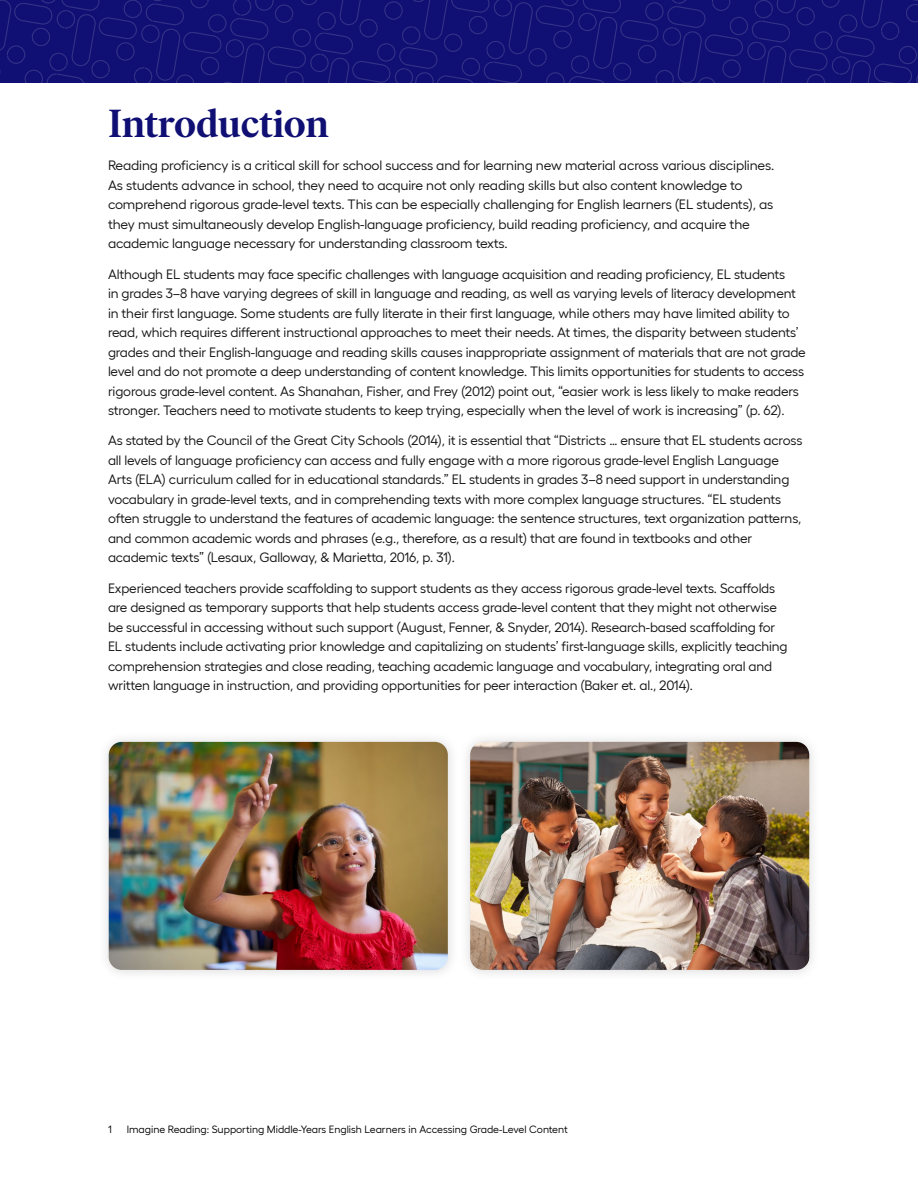
<style>
.page{position:relative;width:918px;height:1188px;background:#fff}
.page>*{position:absolute;margin:0;border:0;box-sizing:border-box;transform-origin:0 0}
.t1{font:600 39px "Ivar Headline";letter-spacing:-.01em;color:#100f73}
.t2{font:13.5px/19.5px "Hellix";letter-spacing:-.01em;color:#121212}
.t3{font:10.5px "Hellix";color:#000}
</style>
<div class="page">
<svg style="left:1px;top:1px;width:916px;height:81px;background:#131274"></svg>
<div style="left:97px;top:730px;width:362px;height:252px;background:#f9f9f9"></div>
<img style="left:109px;top:742px;width:339px;height:228px">
<div style="left:459px;top:730px;width:362px;height:252px;background:#f9f9f9"></div>
<img style="left:470px;top:742px;width:339px;height:228px">
<h1 class="t1" style="left:108px;top:101px;width:222px">Introduction</h1>
<p class="t2" style="left:108px;top:154px;width:668px">Reading proficiency is a critical skill for school success and for learning new material across various disciplines.<br>As students advance in school, they need to acquire not only reading skills but also content knowledge to comprehend rigorous grade-level texts. This can be especially challenging for English learners (EL students), as they must simultaneously develop English-language proficiency, build reading proficiency, and acquire the academic language necessary for understanding classroom texts.</p>
<p class="t2" style="left:108px;top:263px;width:699px">Although EL students may face specific challenges with language acquisition and reading proficiency, EL students<br>in grades 3–8 have varying degrees of skill in language and reading, as well as varying levels of literacy development in their first language. Some students are fully literate in their first language, while others may have limited ability to read, which requires different instructional approaches to meet their needs. At times, the disparity between students’ grades and their English-language and reading skills causes inappropriate assignment of materials that are not grade level and do not promote a deep understanding of content knowledge. This limits opportunities for students to access rigorous grade-level content. As Shanahan, Fisher, and Frey (2012) point out, “easier work is less likely to make readers stronger. Teachers need to motivate students to keep trying, especially when the level of work is increasing” (p. 62).</p>
<p class="t2" style="left:108px;top:429px;width:696px">As stated by the Council of the Great City Schools (2014), it is essential that “Districts … ensure that EL students across all levels of language proficiency can access and fully engage with a more rigorous grade-level English Language Arts (ELA) curriculum called for in educational standards.” EL students in grades 3–8 need support in understanding vocabulary in grade-level texts, and in comprehending texts with more complex language structures. “EL students often struggle to understand the features of academic language: the sentence structures, text organization patterns, and common academic words and phrases (e.g., therefore, as a result) that are found in textbooks and other academic texts” (Lesaux, Galloway, &amp; Marietta, 2016, p. 31).</p>
<p class="t2" style="left:108px;top:577px;width:681px">Experienced teachers provide scaffolding to support students as they access rigorous grade-level texts. Scaffolds are designed as temporary supports that help students access grade-level content that they might not otherwise be successful in accessing without such support (August, Fenner, &amp; Snyder, 2014). Research-based scaffolding for EL students include activating prior knowledge and capitalizing on students’ first-language skills, explicitly teaching comprehension strategies and close reading, teaching academic language and vocabulary, integrating oral and written language in instruction, and providing opportunities for peer interaction (Baker et. al., 2014).</p>
<p class="t3" style="left:108px;top:1121px;width:5px">1</p>
<p class="t3" style="left:127px;top:1121px;width:443px">Imagine Reading: Supporting Middle-Years English Learners in Accessing Grade-Level Content</p>
</div>
